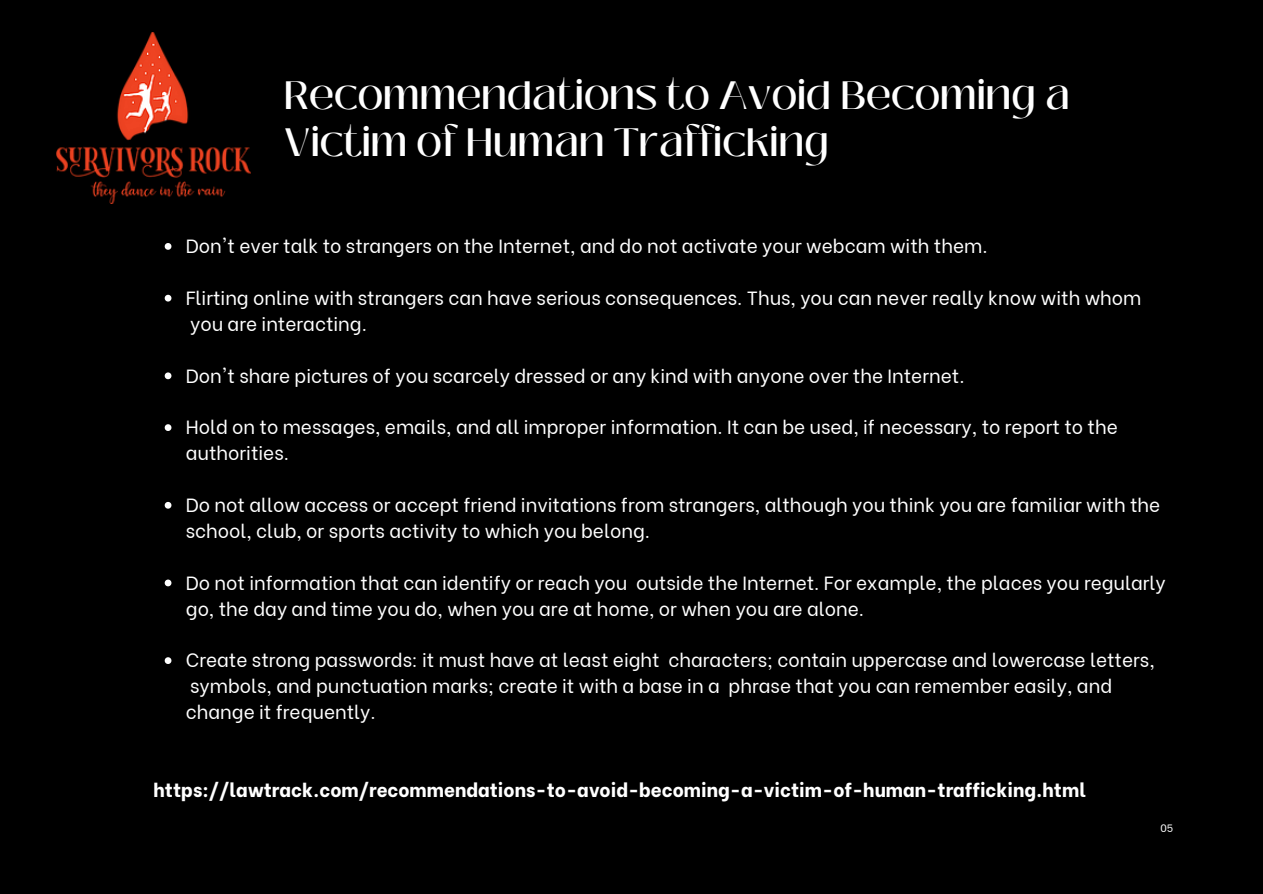
<style>
.page{position:relative;width:1263px;height:894px;background:#fff}
.page>*{position:absolute;margin:0;border:0;box-sizing:border-box;transform-origin:0 0}
.t1{font:500 39.45px/47.2px "Black Mango";color:#fff}
.t2{font:19.05px/25.8px "Be Vietnam";color:#fff}
.t3{font:800 19.05px "Be Vietnam";color:#fff}
.t4{font:10.65px "Be Vietnam";color:#fff}
</style>
<div class="page">
<div style="left:0;top:0;width:1263px;height:893px;background:#000"></div>
<svg style="left:165px;top:243px;width:6px;height:7px"></svg>
<svg style="left:165px;top:295px;width:6px;height:6px"></svg>
<svg style="left:165px;top:372px;width:6px;height:7px"></svg>
<svg style="left:165px;top:424px;width:6px;height:7px"></svg>
<svg style="left:165px;top:501px;width:6px;height:7px"></svg>
<svg style="left:165px;top:579px;width:6px;height:7px"></svg>
<svg style="left:165px;top:657px;width:6px;height:6px"></svg>
<img style="left:56px;top:32px;width:195px;height:171px">
<h1 class="t1" style="left:284px;top:72px;width:788px">Recommendations to Avoid Becoming a<br>Victim of Human Trafficking</h1>
<p class="t2" style="left:186px;top:231px;width:803px">Don't ever talk to strangers on the Internet, and do not activate your webcam with them.</p>
<p class="t2" style="left:186px;top:283px;width:957px">Flirting online with strangers can have serious consequences. Thus, you can never really know with whom you are interacting.</p>
<p class="t2" style="left:186px;top:361px;width:780px">Don't share pictures of you scarcely dressed or any kind with anyone over the Internet.</p>
<p class="t2" style="left:186px;top:412px;width:933px">Hold on to messages, emails, and all improper information. It can be used, if necessary, to report to the authorities.</p>
<p class="t2" style="left:186px;top:490px;width:976px">Do not allow access or accept friend invitations from strangers, although you think you are familiar with the school, club, or sports activity to which you belong.</p>
<p class="t2" style="left:186px;top:567px;width:981px">Do not information that can identify or reach you outside the Internet. For example, the places you regularly go, the day and time you do, when you are at home, or when you are alone.</p>
<p class="t2" style="left:186px;top:645px;width:970px">Create strong passwords: it must have at least eight characters; contain uppercase and lowercase letters, symbols, and punctuation marks; create it with a base in a phrase that you can remember easily, and change it frequently.</p>
<p class="t3" style="left:153px;top:773px;width:934px">https://lawtrack.com/recommendations-to-avoid-becoming-a-victim-of-human-trafficking.html</p>
<p class="t4" style="left:1160px;top:819px;width:14px">05</p>
</div>
